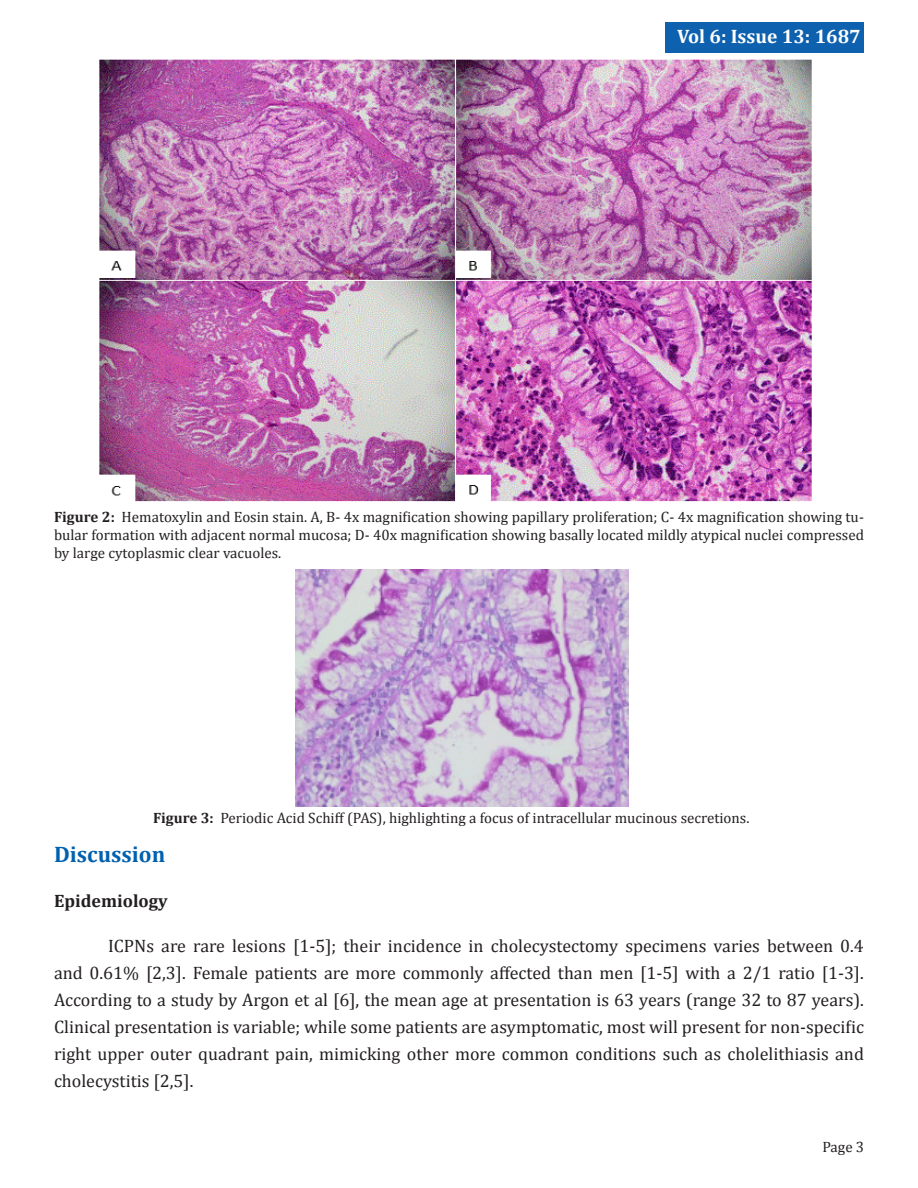
<style>
.page{position:relative;width:918px;height:1188px;background:#fff}
.page>*{position:absolute;margin:0;border:0;box-sizing:border-box;transform-origin:0 0}
.t1{font:700 22.5px "Cambria";color:#0061af}
.t2{font:700 19.5px "Cambria";color:#fff}
.t3{font:18px/27px "Cambria";color:#231f20;text-align:justify}
.t4{font:700 18px "Cambria";color:#231f20}
.t5{font:15px/18px "Cambria";color:#231f20;text-align:justify}
.s1{font-weight:700}
</style>
<div class="page">
<div style="left:666px;top:22px;width:198px;height:30px;background:#0d61af"></div>
<img style="left:99px;top:59px;width:713px;height:443px">
<img style="left:296px;top:569px;width:333px;height:238px">
<p class="t2" style="left:677px;top:22px;width:185px">Vol 6: Issue 13: 1687</p>
<p class="t5" style="left:54px;top:508px;width:812px"><span class="s1">Figure 2:</span> Hematoxylin and Eosin stain. A, B- 4x magnification showing papillary proliferation; C- 4x magnification showing tu&shy;bular formation with adjacent normal mucosa; D- 40x magnification showing basally located mildly atypical nuclei compressed by large cytoplasmic clear vacuoles.</p>
<p class="t5" style="left:153px;top:809px;width:598px"><span class="s1">Figure 3:</span> Periodic Acid Schiff (PAS), highlighting a focus of intracellular mucinous secretions.</p>
<p class="t1" style="left:54px;top:838px;width:113px">Discussion</p>
<p class="t4" style="left:54px;top:888px;width:115px">Epidemiology</p>
<p class="t3" style="left:54px;top:932px;width:812px;text-indent:54px">ICPNs are rare lesions [1-5]; their incidence in cholecystectomy specimens varies between 0.4 and 0.61% [2,3]. Female patients are more commonly affected than men [1-5] with a 2/1 ratio [1-3].<br>According to a study by Argon et al [6], the mean age at presentation is 63 years (range 32 to 87 years).<br>Clinical presentation is variable; while some patients are asymptomatic, most will present for non-specific right upper outer quadrant pain, mimicking other more common conditions such as cholelithiasis and cholecystitis [2,5].</p>
<p class="t5" style="left:822px;top:1138px;width:43px">Page 3</p>
</div>
